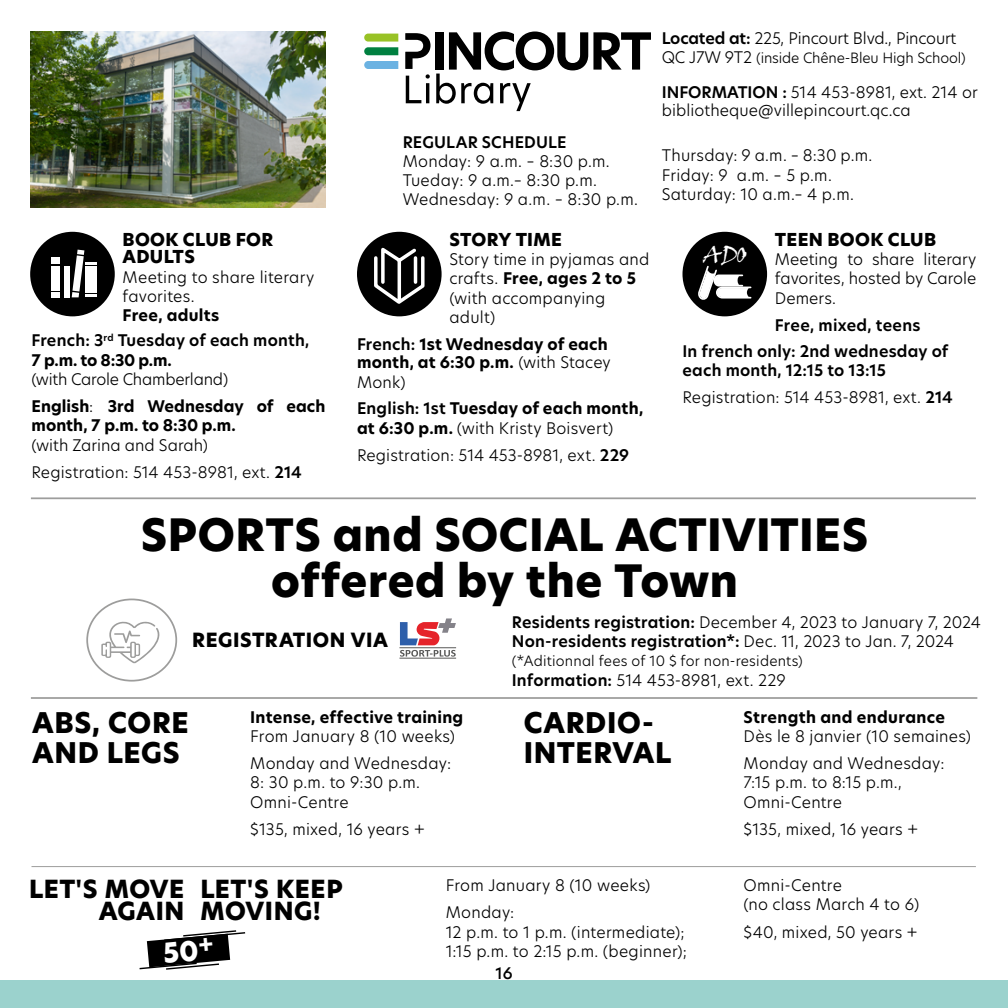
<style>
.page{position:relative;width:1008px;height:1008px;background:#fff}
.page>*{position:absolute;margin:0;border:0;box-sizing:border-box;transform-origin:0 0}
.t1{font:800 43.75px/45.5px "New Hero";letter-spacing:.01em;color:#000;text-align:center}
.t2{font:800 28px/30.4px "New Hero";letter-spacing:.02em;color:#000}
.t3{font:800 24.5px/21.9px "New Hero";letter-spacing:.02em;color:#000;text-align:right}
.t4{font:22.05px "Viner Hand ITC";color:#fff}
.t5{font:800 19.25px "New Hero";letter-spacing:.025em;color:#000}
.t6{font:800 17.5px/17.5px "New Hero";letter-spacing:.015em;color:#000}
.t7{font:300 15.75px/19.2px "New Hero";letter-spacing:.01em;color:#000}
.t8{font:700 15.75px/19.1px "New Hero";letter-spacing:.01em;color:#000}
.t9{font:600 15.75px/25.4px "New Hero";letter-spacing:.015em;color:#000;text-align:center}
.t10{font:300 15.75px "New Hero";letter-spacing:-.01em;color:#000}
.t11{font:500 15.75px "New Hero";color:#000}
.t12{font:300 14px "New Hero";letter-spacing:.005em;color:#000}
.s1{font-weight:600}
.s2{font-size:15.75px}
.s3{font-weight:700}
.s4{font-weight:300}
</style>
<div class="page">
<div style="left:0;top:981px;width:1008px;height:27px;background:#9bd2cd"></div>
<hr style="left:31px;top:497px;width:945px;height:2px;background:#9d9d9c">
<hr style="left:32px;top:866px;width:944px;height:1px;background:#9d9d9c">
<hr style="left:31px;top:697px;width:946px;height:2px;background:#9d9d9c">
<div style="left:86px;top:599px;width:91px;height:83px;border:2px solid #9d9d9c;border-radius:50%"></div>
<svg style="left:101px;top:621px;width:59px;height:43px"></svg>
<hr style="left:399px;top:647px;width:57px;height:1px;background:#595958">
<hr style="left:399px;top:658px;width:57px;height:1px;background:#595958">
<svg style="left:400px;top:618px;width:56px;height:39px"></svg>
<img style="left:31px;top:32px;width:294px;height:176px">
<div style="left:357px;top:232px;width:85px;height:84px;background:#000;border-radius:50%"></div>
<svg style="left:374px;top:247px;width:51px;height:57px"></svg>
<div style="left:30px;top:232px;width:85px;height:84px;background:#000;border-radius:50%"></div>
<div style="left:51px;top:266px;width:9px;height:25px;background:#fff"></div>
<div style="left:65px;top:266px;width:5px;height:31px;background:#fff"></div>
<div style="left:51px;top:292px;width:9px;height:5px;background:#fff"></div>
<svg style="left:72px;top:250px;width:24px;height:47px"></svg>
<div style="left:51px;top:257px;width:9px;height:7px;background:#fff"></div>
<div style="left:683px;top:232px;width:84px;height:84px;background:#000;border-radius:50%"></div>
<svg style="left:698px;top:265px;width:54px;height:35px"></svg>
<svg style="left:405px;top:31px;width:246px;height:80px"></svg>
<svg style="left:364px;top:61px;width:34px;height:8px"></svg>
<svg style="left:364px;top:34px;width:34px;height:21px"></svg>
<svg style="left:140px;top:930px;width:105px;height:40px"></svg>
<p class="t10" style="left:662px;top:28px;width:296px"><span class="s1">Located at:</span> 225, Pincourt Blvd., Pincourt</p>
<p class="t12" style="left:662px;top:49px;width:306px"><span class="s2">QC J7W 9T2</span> (inside Chêne-Bleu High School)</p>
<p class="t7" style="left:662px;top:83px;width:318px;line-height:18.2px"><span class="s1">INFORMATION :</span> 514 453-8981, ext. 214 or bibliotheque@villepincourt.qc.ca</p>
<p class="t6" style="left:123px;top:231px;width:152px">BOOK CLUB FOR<br>ADULTS</p>
<p class="t7" style="left:123px;top:267px;width:193px">Meeting to share literary favorites.</p>
<p class="t9" style="left:32px;top:302px;width:279px"><span class="s3">Free, adults<br></span>French: 3<sup>rd</sup> Tuesday of each month,</p>
<p class="t8" style="left:32px;top:350px;width:142px">7 p.m. to 8:30 p.m.</p>
<p class="t8" style="left:32px;top:366px;width:295px;line-height:27.1px"><span class="s4">(with Carole Chamberland)<br></span>English<span class="s4">:</span> 3rd Wednesday of each</p>
<p class="t8" style="left:32px;top:416px;width:206px">month, 7 p.m. to 8:30 p.m.</p>
<p class="t7" style="left:32px;top:431px;width:272px;line-height:27.1px">(with Zarina and Sarah)<br>Registration: 514 453-8981, ext. <span class="s1">214</span></p>
<p class="t9" style="left:403px;top:129px;width:165px">REGULAR SCHEDULE</p>
<p class="t7" style="left:403px;top:151px;width:237px">Monday: 9 a.m. – 8:30 p.m.<br>Tueday: 9 a.m.– 8:30 p.m.<br>Wednesday: 9 a.m. – 8:30 p.m.</p>
<p class="t7" style="left:662px;top:145px;width:212px">Thursday: 9 a.m. – 8:30 p.m.<br>Friday: 9 a.m. – 5 p.m.<br>Saturday: 10 a.m.– 4 p.m.</p>
<p class="t6" style="left:449px;top:231px;width:114px">STORY TIME</p>
<p class="t7" style="left:449px;top:249px;width:202px">Story time in pyjamas and crafts. <span class="s3">Free, ages 2 to 5 </span>(with accompanying adult)</p>
<p class="t8" style="left:357px;top:334px;width:255px"><span class="s1">French:</span> 1st Wednesday of each month, at 6:30 p.m. <span class="s4">(with Stacey<br>Monk)</span></p>
<p class="t8" style="left:357px;top:399px;width:288px"><span class="s1">English: 1st</span> Tuesday of each month, at 6:30 p.m. <span class="s4">(with Kristy Boisvert)</span></p>
<p class="t7" style="left:357px;top:445px;width:274px">Registration: 514 453-8981, ext. <span class="s1">229</span></p>
<p class="t6" style="left:775px;top:231px;width:163px">TEEN BOOK CLUB</p>
<p class="t7" style="left:775px;top:249px;width:203px;text-align:justify">Meeting to share literary favorites, hosted by Carole Demers.</p>
<p class="t9" style="left:683px;top:311px;width:267px;line-height:26.8px;text-align:left;text-indent:92px">Free, mixed, teens<br>In french only: 2nd wednesday of</p>
<p class="t7" style="left:683px;top:357px;width:272px;line-height:27.1px"><span class="s1">each month, 12:15 to 13:15<br></span>Registration: 514 453-8981, ext. <span class="s1">214</span></p>
<h3 class="t4" style="left:704px;top:241px;width:45px">ADO</h3>
<h1 class="t1" style="left:141px;top:513px;width:729px">SPORTS and SOCIAL ACTIVITIES offered by the Town</h1>
<p class="t7" style="left:512px;top:612px;width:471px"><span class="s1">Residents registration:</span> December 4, 2023 to January 7, 2024<br><span class="s1">Non-residents registration*:</span> Dec. 11, 2023 to Jan. 7, 2024</p>
<p class="t12" style="left:512px;top:652px;width:293px">(*Aditionnal fees of 10 $ for non-residents)</p>
<p class="t7" style="left:512px;top:670px;width:275px"><span class="s1">Information:</span> 514 453-8981, ext. 229</p>
<h2 class="t2" style="left:32px;top:707px;width:158px">ABS, CORE<br>AND LEGS</h2>
<p class="t8" style="left:250px;top:708px;width:215px">Intense, effective training</p>
<p class="t5" style="left:192px;top:626px;width:197px">REGISTRATION VIA</p>
<h2 class="t2" style="left:524px;top:707px;width:149px">CARDIO-<br>INTERVAL</h2>
<p class="t8" style="left:744px;top:708px;width:203px">Strength and endurance</p>
<p class="t7" style="left:250px;top:722px;width:206px;line-height:27.1px">From January 8 (10 weeks)<br>Monday and Wednesday:</p>
<p class="t7" style="left:250px;top:773px;width:171px">8: 30 p.m. to 9:30 p.m.<br>Omni-Centre</p>
<p class="t7" style="left:250px;top:819px;width:176px">$135, mixed, 16 years +</p>
<p class="t7" style="left:744px;top:722px;width:229px;line-height:27.1px">Dès le 8 janvier (10 semaines)<br>Monday and Wednesday:</p>
<p class="t7" style="left:744px;top:773px;width:160px">7:15 p.m. to 8:15 p.m.,<br>Omni-Centre</p>
<p class="t7" style="left:744px;top:819px;width:176px">$135, mixed, 16 years +</p>
<h3 class="t3" style="left:29px;top:878px;width:157px">LET'S MOVE<br>AGAIN</h3>
<h3 class="t3" style="left:200px;top:878px;width:144px;text-align:left">LET'S KEEP<br>MOVING!</h3>
<p class="t7" style="left:446px;top:871px;width:206px;line-height:27.1px">From January 8 (10 weeks)<br>Monday:</p>
<p class="t7" style="left:446px;top:922px;width:243px">12 p.m. to 1 p.m. (intermediate);<br>1:15 p.m. to 2:15 p.m. (beginner);</p>
<p class="t11" style="left:495px;top:962px;width:19px">16</p>
<p class="t7" style="left:744px;top:875px;width:177px">Omni-Centre<br>(no class March 4 to 6)</p>
<p class="t7" style="left:744px;top:922px;width:176px">$40, mixed, 50 years +</p>
</div>
